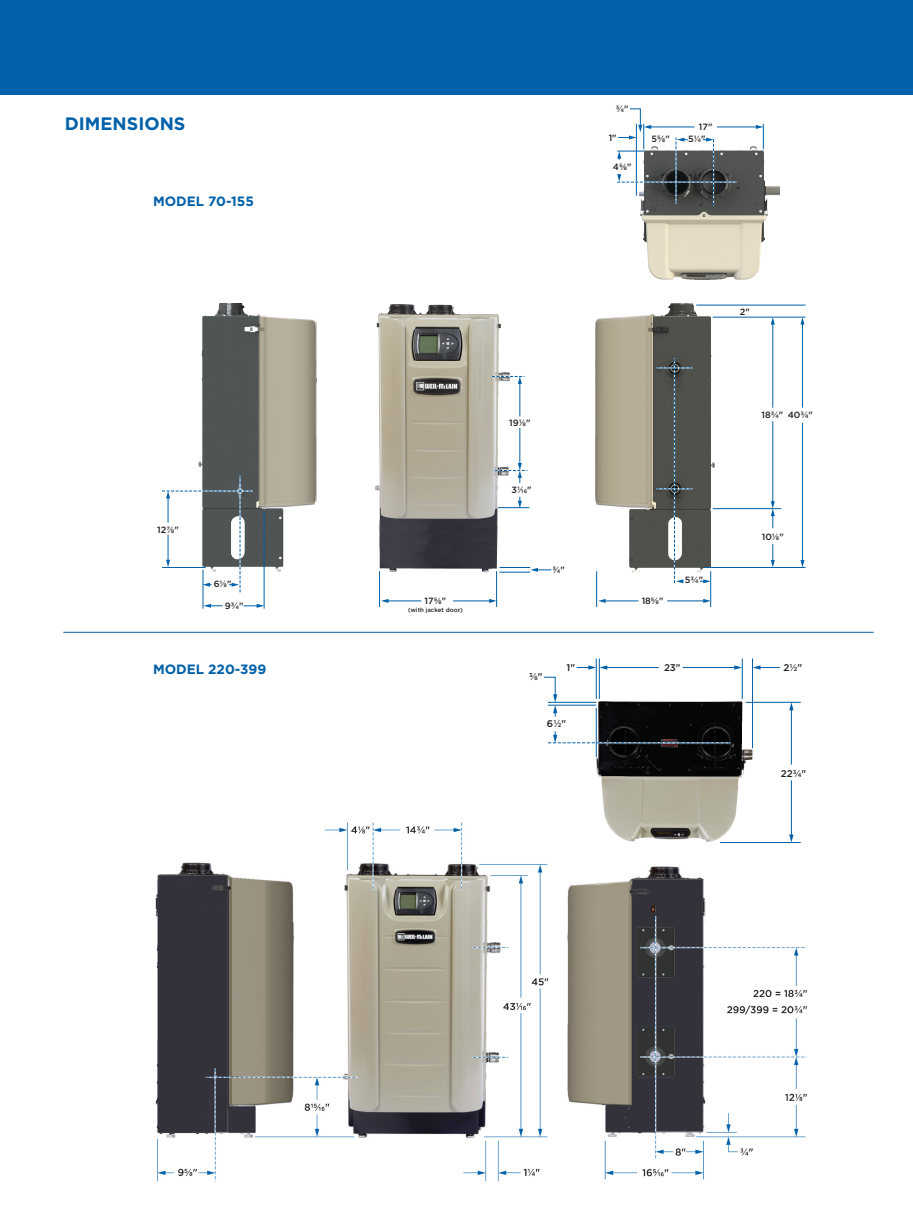
<style>
.page{position:relative;width:913px;height:1215px;background:#fff}
.page>*{position:absolute;margin:0;border:0;box-sizing:border-box;transform-origin:0 0}
.honeywell{font:700 18px "Gotham";color:#0060a9}
.honeywell-2{font:700 13.5px "Gotham";color:#0060a9}
.t1{font:500 9.75px "Gotham";color:#231f20}
.t2{font:500 9px "Gotham";color:#231f20}
.t3{font:500 8.4px "Gotham";color:#231f20;scale:1.05 1}
.t4{font:500 6px "Gotham";color:#231f20}
</style>
<div class="page">
<hr style="left:63px;top:632px;width:810px;height:1px;background:#0060a9">
<img style="left:155px;top:822px;width:653px;height:360px">
<img style="left:522px;top:659px;width:286px;height:195px">
<svg style="left:543px;top:677px;width:14px;height:40px"></svg>
<hr style="left:791px;top:709px;width:1px;height:56px;background:#0060a9">
<svg style="left:789px;top:703px;width:4px;height:7px"></svg>
<hr style="left:791px;top:780px;width:1px;height:56px;background:#0060a9">
<svg style="left:789px;top:835px;width:4px;height:7px"></svg>
<hr style="left:548px;top:705px;width:48px;height:1px;background:#0060a9">
<hr style="left:745px;top:702px;width:55px;height:1px;background:#0060a9">
<hr style="left:720px;top:842px;width:80px;height:1px;background:#0060a9">
<hr style="left:548px;top:702px;width:48px;height:1px;background:#0060a9">
<hr style="left:596px;top:659px;width:1px;height:40px;background:#0060a9">
<hr style="left:596px;top:708px;width:1px;height:49px;background:#0060a9">
<hr style="left:599px;top:659px;width:1px;height:40px;background:#0060a9">
<hr style="left:742px;top:659px;width:1px;height:40px;background:#0060a9">
<hr style="left:752px;top:659px;width:1px;height:89px;background:#0060a9">
<hr style="left:606px;top:667px;width:52px;height:1px;background:#0060a9">
<svg style="left:753px;top:665px;width:27px;height:5px"></svg>
<hr style="left:683px;top:667px;width:52px;height:1px;background:#0060a9">
<svg style="left:734px;top:665px;width:8px;height:5px"></svg>
<svg style="left:576px;top:665px;width:31px;height:5px"></svg>
<svg style="left:548px;top:731px;width:182px;height:13px"></svg>
<div style="left:0;top:0;width:913px;height:94px;background:#0060a9"></div>
<img style="left:629px;top:304px;width:85px;height:268px">
<img style="left:198px;top:303px;width:431px;height:306px">
<hr style="left:203px;top:570px;width:1px;height:39px;background:#0060a9">
<hr style="left:519px;top:383px;width:1px;height:33px;background:#0060a9">
<hr style="left:519px;top:428px;width:1px;height:36px;background:#0060a9">
<svg style="left:530px;top:568px;width:21px;height:4px"></svg>
<hr style="left:604px;top:601px;width:34px;height:1px;background:#0060a9">
<svg style="left:598px;top:599px;width:7px;height:4px"></svg>
<hr style="left:667px;top:601px;width:37px;height:1px;background:#0060a9">
<svg style="left:703px;top:599px;width:7px;height:4px"></svg>
<svg style="left:770px;top:544px;width:4px;height:23px"></svg>
<hr style="left:772px;top:421px;width:1px;height:82px;background:#0060a9">
<svg style="left:770px;top:501px;width:4px;height:27px"></svg>
<hr style="left:772px;top:323px;width:1px;height:85px;background:#0060a9">
<svg style="left:770px;top:318px;width:4px;height:7px"></svg>
<svg style="left:492px;top:376px;width:32px;height:8px"></svg>
<hr style="left:498px;top:507px;width:31px;height:1px;background:#0060a9">
<hr style="left:703px;top:567px;width:102px;height:1px;background:#0060a9">
<svg style="left:657px;top:359px;width:35px;height:225px;background:#656967"></svg>
<svg style="left:700px;top:579px;width:10px;height:4px"></svg>
<hr style="left:710px;top:571px;width:1px;height:36px;background:#0060a9">
<hr style="left:596px;top:571px;width:1px;height:36px;background:#0060a9">
<hr style="left:713px;top:508px;width:68px;height:1px;background:#0060a9">
<hr style="left:713px;top:317px;width:92px;height:1px;background:#0060a9">
<hr style="left:696px;top:305px;width:109px;height:1px;background:#0060a9">
<hr style="left:802px;top:423px;width:1px;height:138px;background:#0060a9">
<svg style="left:800px;top:560px;width:4px;height:7px"></svg>
<hr style="left:802px;top:323px;width:1px;height:85px;background:#0060a9">
<svg style="left:800px;top:317px;width:4px;height:8px"></svg>
<svg style="left:162px;top:476px;width:90px;height:117px"></svg>
<hr style="left:264px;top:512px;width:1px;height:97px;background:#0060a9">
<svg style="left:204px;top:604px;width:19px;height:4px"></svg>
<svg style="left:243px;top:604px;width:21px;height:4px"></svg>
<hr style="left:387px;top:601px;width:34px;height:1px;background:#0060a9">
<svg style="left:381px;top:599px;width:7px;height:4px"></svg>
<hr style="left:453px;top:601px;width:37px;height:1px;background:#0060a9">
<svg style="left:489px;top:599px;width:7px;height:4px"></svg>
<hr style="left:496px;top:571px;width:1px;height:36px;background:#0060a9">
<hr style="left:379px;top:571px;width:1px;height:36px;background:#0060a9">
<hr style="left:499px;top:567px;width:31px;height:1px;background:#0060a9">
<hr style="left:499px;top:572px;width:31px;height:1px;background:#0060a9">
<svg style="left:495px;top:463px;width:32px;height:20px"></svg>
<svg style="left:518px;top:497px;width:4px;height:11px"></svg>
<img style="left:640px;top:146px;width:139px;height:104px">
<img style="left:647px;top:250px;width:114px;height:30px">
<hr style="left:717px;top:127px;width:40px;height:1px;background:#0060a9">
<svg style="left:756px;top:124px;width:8px;height:25px"></svg>
<svg style="left:617px;top:108px;width:119px;height:98px"></svg>
<img style="left:595px;top:308px;width:57px;height:204px">
<img style="left:259px;top:308px;width:57px;height:203px">
<p class="honeywell" style="left:65px;top:112px;width:122px">DIMENSIONS</p>
<p class="honeywell-2" style="left:153px;top:192px;width:102px">MODEL 70-155</p>
<p class="t2" style="left:157px;top:524px;width:23px">127⁄8"</p>
<p class="t2" style="left:214px;top:578px;width:19px">61⁄8"</p>
<p class="t2" style="left:225px;top:600px;width:20px">93⁄4"</p>
<p class="honeywell-2" style="left:153px;top:661px;width:115px">MODEL 220-399</p>
<p class="t2" style="left:616px;top:102px;width:14px">3⁄4"</p>
<p class="t2" style="left:608px;top:132px;width:9px">1"</p>
<p class="t2" style="left:613px;top:161px;width:20px">45⁄8"</p>
<p class="t2" style="left:651px;top:133px;width:20px">55⁄8"</p>
<p class="t2" style="left:699px;top:121px;width:15px">17"</p>
<p class="t2" style="left:688px;top:133px;width:19px">51⁄4"</p>
<p class="t2" style="left:424px;top:595px;width:23px">175⁄8"</p>
<p class="t4" style="left:408px;top:606px;width:56px">(with jacket door)</p>
<p class="t2" style="left:509px;top:416px;width:23px">191⁄8"</p>
<p class="t2" style="left:511px;top:484px;width:22px">31⁄16"</p>
<p class="t3" style="left:555px;top:559px;width:16px">1¼"</p>
<p class="t2" style="left:552px;top:564px;width:14px">3⁄4"</p>
<p class="t1" style="left:529px;top:670px;width:15px">⅜"</p>
<p class="t1" style="left:566px;top:661px;width:10px">1"</p>
<p class="t1" style="left:547px;top:717px;width:21px">6½"</p>
<p class="t2" style="left:739px;top:306px;width:11px">2"</p>
<p class="t3" style="left:762px;top:406px;width:48px">220 = 18¾"</p>
<p class="t2" style="left:787px;top:409px;width:27px">40¾"</p>
<p class="t2" style="left:761px;top:409px;width:23px">18¾"</p>
<p class="t2" style="left:641px;top:595px;width:23px">185⁄8"</p>
<p class="t2" style="left:685px;top:574px;width:20px">5¾"</p>
<p class="t1" style="left:664px;top:661px;width:18px">23"</p>
<p class="t2" style="left:761px;top:531px;width:24px">10⅛"</p>
<p class="t1" style="left:783px;top:661px;width:20px">2½"</p>
<p class="t1" style="left:781px;top:767px;width:27px">22¾"</p>
</div>
